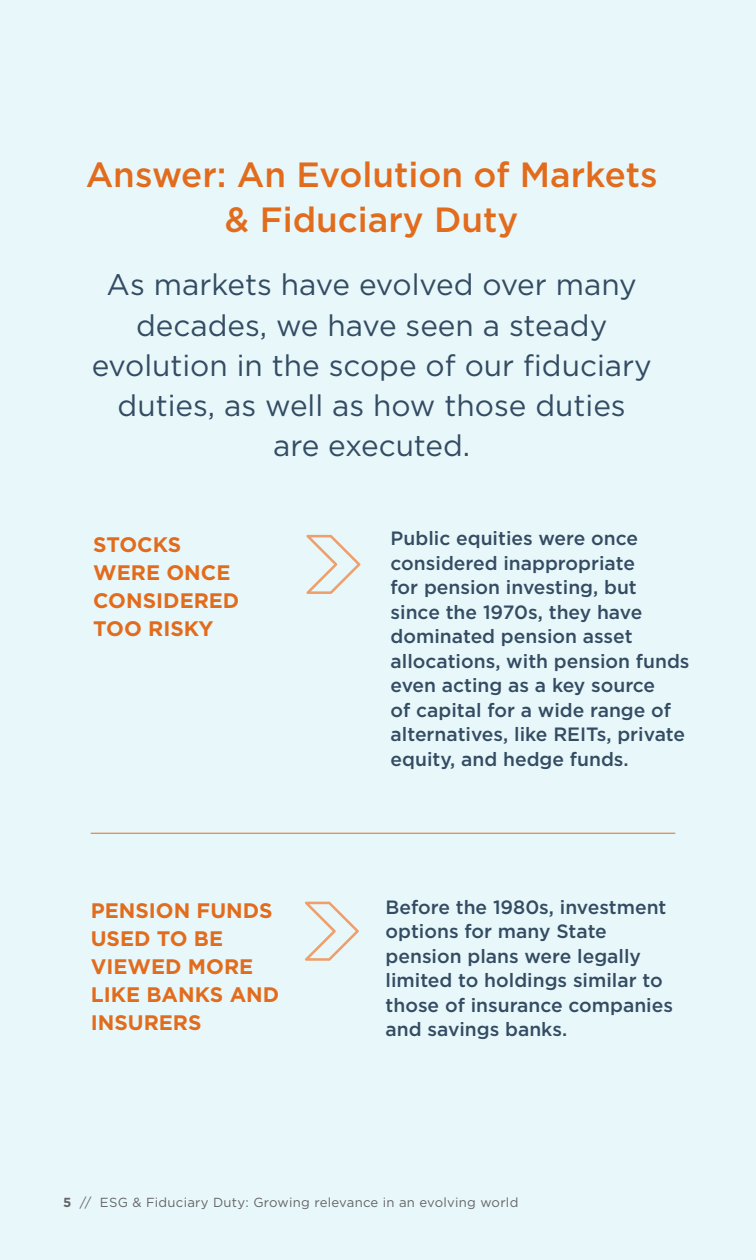
<style>
.page{position:relative;width:756px;height:1260px;background:#e8f8fa}
.page>*{position:absolute;margin:0;border:0;box-sizing:border-box;transform-origin:0 0}
.t1{font:500 35px/45.5px "Gotham";color:#e26c1d;text-align:center}
.t2{font:29.75px/40.2px "Gotham";color:#344c63;text-align:center}
.t3{font:700 21px/28px "Gotham";color:#e26c1d}
.t4{font:500 19.25px/24.5px "Gotham";color:#344c63}
.t5{font:13.12px "Gotham";letter-spacing:.02em;color:#656568}
.s1{font-weight:700}
</style>
<div class="page">
<svg style="left:306px;top:535px;width:55px;height:59px"></svg>
<svg style="left:305px;top:902px;width:54px;height:59px"></svg>
<hr style="left:91px;top:833px;width:584px;height:1px;background:#e26c1d">
<p class="t1" style="left:86px;top:151px;width:574px">Answer: An Evolution of Markets &amp; Fiduciary Duty</p>
<p class="t2" style="left:92px;top:264px;width:562px">As markets have evolved over many decades, we have seen a steady evolution in the scope of our fiduciary duties, as well as how those duties are executed.</p>
<p class="t3" style="left:93px;top:530px;width:148px">STOCKS<br>WERE ONCE<br>CONSIDERED<br>TOO RISKY</p>
<p class="t3" style="left:91px;top:896px;width:190px">PENSION FUNDS<br>USED TO BE<br>VIEWED MORE<br>LIKE BANKS AND<br>INSURERS</p>
<p class="t4" style="left:391px;top:526px;width:300px">Public equities were once considered inappropriate<br>for pension investing, but since the 1970s, they have dominated pension asset allocations, with pension funds even acting as a key source<br>of capital for a wide range of alternatives, like REITs, private equity, and hedge funds.</p>
<p class="t4" style="left:386px;top:894px;width:289px">Before the 1980s, investment options for many State pension plans were legally limited to holdings similar to those of insurance companies and savings banks.</p>
<p class="t5" style="left:63px;top:1194px;width:457px"><span class="s1">5</span> // ESG &amp; Fiduciary Duty: Growing relevance in an evolving world</p>
</div>
